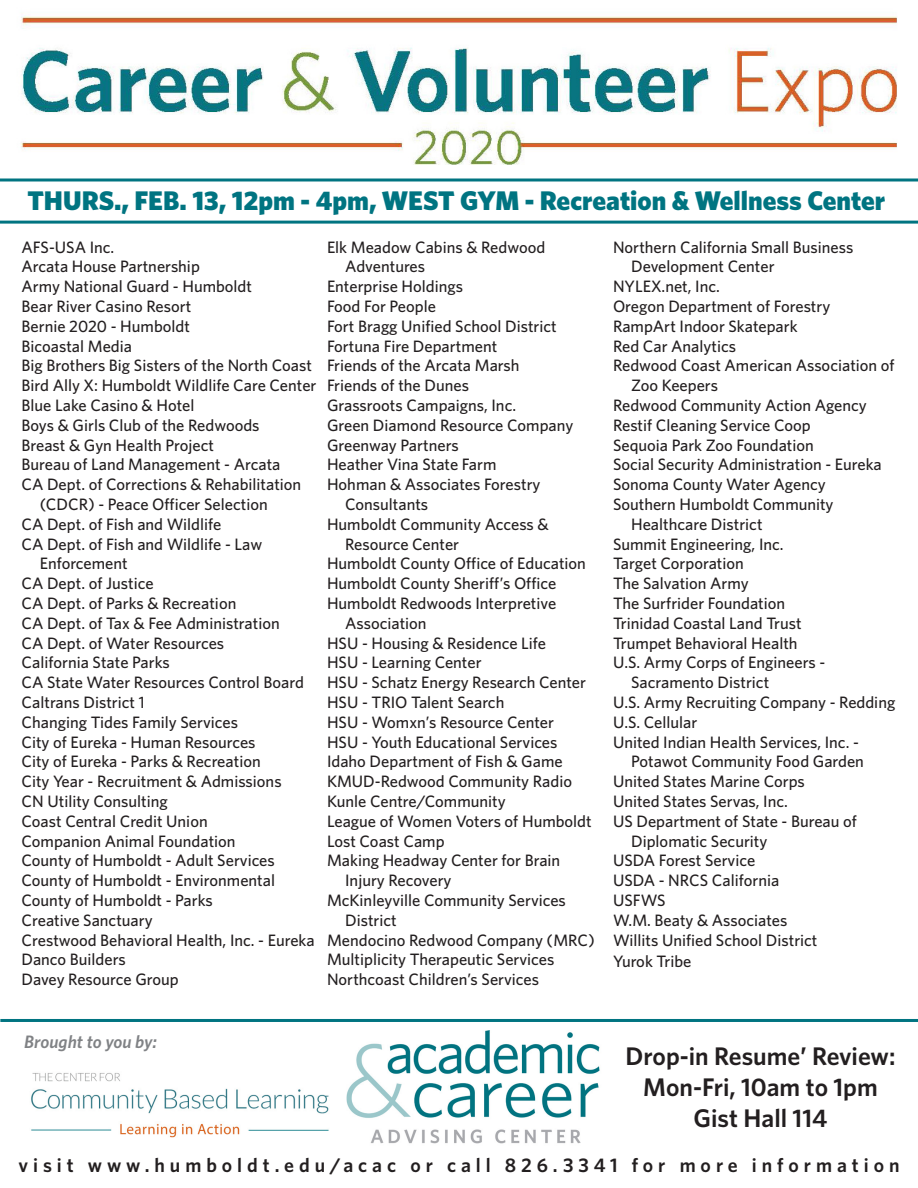
<style>
.page{position:relative;width:918px;height:1188px;background:#fff}
.page>*{position:absolute;margin:0;border:0;box-sizing:border-box;transform-origin:0 0}
.t1{font:900 27px "Whitney";color:#007481}
.t2{font:600 25.5px "Whitney";color:#231f20}
.t3{font:600 19.8px "Whitney";letter-spacing:.25em;color:#231f20}
.t4{font:italic 600 18px "Whitney";color:#808285}
.t5{font:500 16.5px "Whitney";color:#231f20}
</style>
<div class="page">
<img style="left:20px;top:15px;width:877px;height:149px">
<hr style="left:0;top:1019px;width:918px;height:3px;background:#007481">
<svg style="left:0;top:178px;width:918px;height:4px;background:#3f96a0"></svg>
<hr style="left:0;top:221px;width:918px;height:3px;background:#007481">
<img style="left:346px;top:1030px;width:254px;height:114px">
<img style="left:31px;top:1073px;width:298px;height:65px">
<p class="t1" style="left:27px;top:184px;width:859px">THURS., FEB. 13, 12pm - 4pm, WEST GYM - Recreation &amp; Wellness Center</p>
<p class="t5" style="left:22px;top:237px;width:94px">AFS-USA Inc.</p>
<p class="t5" style="left:22px;top:257px;width:180px">Arcata House Partnership</p>
<p class="t5" style="left:22px;top:277px;width:232px">Army National Guard - Humboldt</p>
<p class="t5" style="left:22px;top:296px;width:171px">Bear River Casino Resort</p>
<p class="t5" style="left:22px;top:316px;width:170px">Bernie 2020 - Humboldt</p>
<p class="t5" style="left:22px;top:336px;width:112px">Bicoastal Media</p>
<p class="t5" style="left:22px;top:356px;width:292px">Big Brothers Big Sisters of the North Coast</p>
<p class="t5" style="left:22px;top:376px;width:296px">Bird Ally X: Humboldt Wildlife Care Center</p>
<p class="t5" style="left:22px;top:395px;width:174px">Blue Lake Casino &amp; Hotel</p>
<p class="t5" style="left:22px;top:415px;width:240px">Boys &amp; Girls Club of the Redwoods</p>
<p class="t5" style="left:22px;top:435px;width:194px">Breast &amp; Gyn Health Project</p>
<p class="t5" style="left:22px;top:455px;width:260px">Bureau of Land Management - Arcata</p>
<p class="t5" style="left:22px;top:475px;width:281px">CA Dept. of Corrections &amp; Rehabilitation</p>
<p class="t5" style="left:40px;top:494px;width:230px">(CDCR) - Peace Officer Selection</p>
<p class="t5" style="left:22px;top:514px;width:201px">CA Dept. of Fish and Wildlife</p>
<p class="t5" style="left:22px;top:534px;width:242px">CA Dept. of Fish and Wildlife - Law</p>
<p class="t5" style="left:40px;top:554px;width:90px">Enforcement</p>
<p class="t5" style="left:22px;top:574px;width:134px">CA Dept. of Justice</p>
<p class="t5" style="left:22px;top:593px;width:216px">CA Dept. of Parks &amp; Recreation</p>
<p class="t5" style="left:22px;top:613px;width:260px">CA Dept. of Tax &amp; Fee Administration</p>
<p class="t5" style="left:22px;top:633px;width:204px">CA Dept. of Water Resources</p>
<p class="t5" style="left:22px;top:653px;width:150px">California State Parks</p>
<p class="t5" style="left:22px;top:673px;width:284px">CA State Water Resources Control Board</p>
<p class="t5" style="left:22px;top:692px;width:125px">Caltrans District 1</p>
<p class="t5" style="left:22px;top:712px;width:218px">Changing Tides Family Services</p>
<p class="t5" style="left:22px;top:732px;width:235px">City of Eureka - Human Resources</p>
<p class="t5" style="left:22px;top:752px;width:241px">City of Eureka - Parks &amp; Recreation</p>
<p class="t5" style="left:22px;top:772px;width:262px">City Year - Recruitment &amp; Admissions</p>
<p class="t5" style="left:22px;top:791px;width:148px">CN Utility Consulting</p>
<p class="t5" style="left:22px;top:811px;width:188px">Coast Central Credit Union</p>
<p class="t5" style="left:22px;top:831px;width:216px">Companion Animal Foundation</p>
<p class="t5" style="left:22px;top:851px;width:255px">County of Humboldt - Adult Services</p>
<p class="t5" style="left:22px;top:871px;width:255px">County of Humboldt - Environmental</p>
<p class="t5" style="left:22px;top:890px;width:193px">County of Humboldt - Parks</p>
<p class="t5" style="left:22px;top:910px;width:133px">Creative Sanctuary</p>
<p class="t5" style="left:22px;top:930px;width:295px">Crestwood Behavioral Health, Inc. - Eureka</p>
<p class="t5" style="left:22px;top:950px;width:106px">Danco Builders</p>
<p class="t5" style="left:22px;top:970px;width:159px">Davey Resource Group</p>
<p class="t5" style="left:327px;top:237px;width:220px">Elk Meadow Cabins &amp; Redwood</p>
<p class="t5" style="left:345px;top:257px;width:82px">Adventures</p>
<p class="t5" style="left:327px;top:277px;width:138px">Enterprise Holdings</p>
<p class="t5" style="left:327px;top:296px;width:110px">Food For People</p>
<p class="t5" style="left:327px;top:316px;width:231px">Fort Bragg Unified School District</p>
<p class="t5" style="left:327px;top:336px;width:172px">Fortuna Fire Department</p>
<p class="t5" style="left:327px;top:356px;width:194px">Friends of the Arcata Marsh</p>
<p class="t5" style="left:327px;top:376px;width:143px">Friends of the Dunes</p>
<p class="t5" style="left:327px;top:395px;width:191px">Grassroots Campaigns, Inc.</p>
<p class="t5" style="left:327px;top:415px;width:248px">Green Diamond Resource Company</p>
<p class="t5" style="left:327px;top:435px;width:133px">Greenway Partners</p>
<p class="t5" style="left:327px;top:455px;width:171px">Heather Vina State Farm</p>
<p class="t5" style="left:327px;top:475px;width:215px">Hohman &amp; Associates Forestry</p>
<p class="t5" style="left:345px;top:494px;width:85px">Consultants</p>
<p class="t5" style="left:327px;top:514px;width:223px">Humboldt Community Access &amp;</p>
<p class="t5" style="left:345px;top:534px;width:116px">Resource Center</p>
<p class="t5" style="left:327px;top:554px;width:260px">Humboldt County Office of Education</p>
<p class="t5" style="left:327px;top:574px;width:231px">Humboldt County Sheriff’s Office</p>
<p class="t5" style="left:327px;top:593px;width:231px">Humboldt Redwoods Interpretive</p>
<p class="t5" style="left:345px;top:613px;width:83px">Association</p>
<p class="t5" style="left:327px;top:633px;width:221px">HSU - Housing &amp; Residence Life</p>
<p class="t5" style="left:327px;top:653px;width:156px">HSU - Learning Center</p>
<p class="t5" style="left:327px;top:673px;width:261px">HSU - Schatz Energy Research Center</p>
<p class="t5" style="left:327px;top:692px;width:179px">HSU - TRIO Talent Search</p>
<p class="t5" style="left:327px;top:712px;width:229px">HSU - Womxn’s Resource Center</p>
<p class="t5" style="left:327px;top:732px;width:232px">HSU - Youth Educational Services</p>
<p class="t5" style="left:327px;top:752px;width:237px">Idaho Department of Fish &amp; Game</p>
<p class="t5" style="left:327px;top:772px;width:247px">KMUD-Redwood Community Radio</p>
<p class="t5" style="left:327px;top:791px;width:180px">Kunle Centre/Community</p>
<p class="t5" style="left:327px;top:811px;width:266px">League of Women Voters of Humboldt</p>
<p class="t5" style="left:327px;top:831px;width:119px">Lost Coast Camp</p>
<p class="t5" style="left:327px;top:851px;width:235px">Making Headway Center for Brain</p>
<p class="t5" style="left:345px;top:871px;width:108px">Injury Recovery</p>
<p class="t5" style="left:327px;top:890px;width:240px">McKinleyville Community Services</p>
<p class="t5" style="left:345px;top:910px;width:53px">District</p>
<p class="t5" style="left:327px;top:930px;width:269px">Mendocino Redwood Company (MRC)</p>
<p class="t5" style="left:327px;top:950px;width:229px">Multiplicity Therapeutic Services</p>
<p class="t5" style="left:327px;top:970px;width:214px">Northcoast Children’s Services</p>
<p class="t4" style="left:24px;top:1031px;width:134px">Brought to you by:</p>
<p class="t5" style="left:613px;top:237px;width:242px">Northern California Small Business</p>
<p class="t5" style="left:631px;top:257px;width:145px">Development Center</p>
<p class="t5" style="left:613px;top:277px;width:108px">NYLEX.net, Inc.</p>
<p class="t5" style="left:613px;top:296px;width:219px">Oregon Department of Forestry</p>
<p class="t5" style="left:613px;top:316px;width:186px">RampArt Indoor Skatepark</p>
<p class="t5" style="left:613px;top:336px;width:125px">Red Car Analytics</p>
<p class="t5" style="left:613px;top:356px;width:283px">Redwood Coast American Association of</p>
<p class="t5" style="left:631px;top:376px;width:88px">Zoo Keepers</p>
<p class="t5" style="left:613px;top:395px;width:255px">Redwood Community Action Agency</p>
<p class="t5" style="left:613px;top:415px;width:199px">Restif Cleaning Service Coop</p>
<p class="t5" style="left:613px;top:435px;width:202px">Sequoia Park Zoo Foundation</p>
<p class="t5" style="left:613px;top:455px;width:270px">Social Security Administration - Eureka</p>
<p class="t5" style="left:613px;top:475px;width:214px">Sonoma County Water Agency</p>
<p class="t5" style="left:613px;top:494px;width:222px">Southern Humboldt Community</p>
<p class="t5" style="left:631px;top:514px;width:133px">Healthcare District</p>
<p class="t5" style="left:613px;top:534px;width:172px">Summit Engineering, Inc.</p>
<p class="t5" style="left:613px;top:554px;width:132px">Target Corporation</p>
<p class="t5" style="left:613px;top:574px;width:137px">The Salvation Army</p>
<p class="t5" style="left:613px;top:593px;width:174px">The Surfrider Foundation</p>
<p class="t5" style="left:613px;top:613px;width:190px">Trinidad Coastal Land Trust</p>
<p class="t5" style="left:613px;top:633px;width:186px">Trumpet Behavioral Health</p>
<p class="t5" style="left:613px;top:653px;width:214px">U.S. Army Corps of Engineers -</p>
<p class="t5" style="left:631px;top:673px;width:140px">Sacramento District</p>
<p class="t5" style="left:613px;top:692px;width:284px">U.S. Army Recruiting Company - Redding</p>
<p class="t5" style="left:613px;top:712px;width:86px">U.S. Cellular</p>
<p class="t5" style="left:613px;top:732px;width:247px">United Indian Health Services, Inc. -</p>
<p class="t5" style="left:631px;top:752px;width:234px">Potawot Community Food Garden</p>
<p class="t5" style="left:613px;top:772px;width:193px">United States Marine Corps</p>
<p class="t5" style="left:613px;top:791px;width:176px">United States Servas, Inc.</p>
<p class="t5" style="left:613px;top:811px;width:246px">US Department of State - Bureau of</p>
<p class="t5" style="left:631px;top:831px;width:138px">Diplomatic Security</p>
<p class="t5" style="left:613px;top:851px;width:144px">USDA Forest Service</p>
<p class="t5" style="left:613px;top:871px;width:168px">USDA - NRCS California</p>
<p class="t5" style="left:613px;top:890px;width:54px">USFWS</p>
<p class="t5" style="left:613px;top:910px;width:176px">W.M. Beaty &amp; Associates</p>
<p class="t5" style="left:613px;top:930px;width:206px">Willits Unified School District</p>
<p class="t5" style="left:613px;top:952px;width:80px">Yurok Tribe</p>
<p class="t2" style="left:626px;top:1041px;width:271px">Drop-in Resume’ Review:</p>
<p class="t2" style="left:643px;top:1072px;width:236px">Mon-Fri, 10am to 1pm</p>
<p class="t2" style="left:694px;top:1102px;width:135px">Gist Hall 114</p>
<p class="t3" style="left:18px;top:1154px;width:883px">visit www.humboldt.edu/acac or call 826.3341 for more information</p>
</div>
